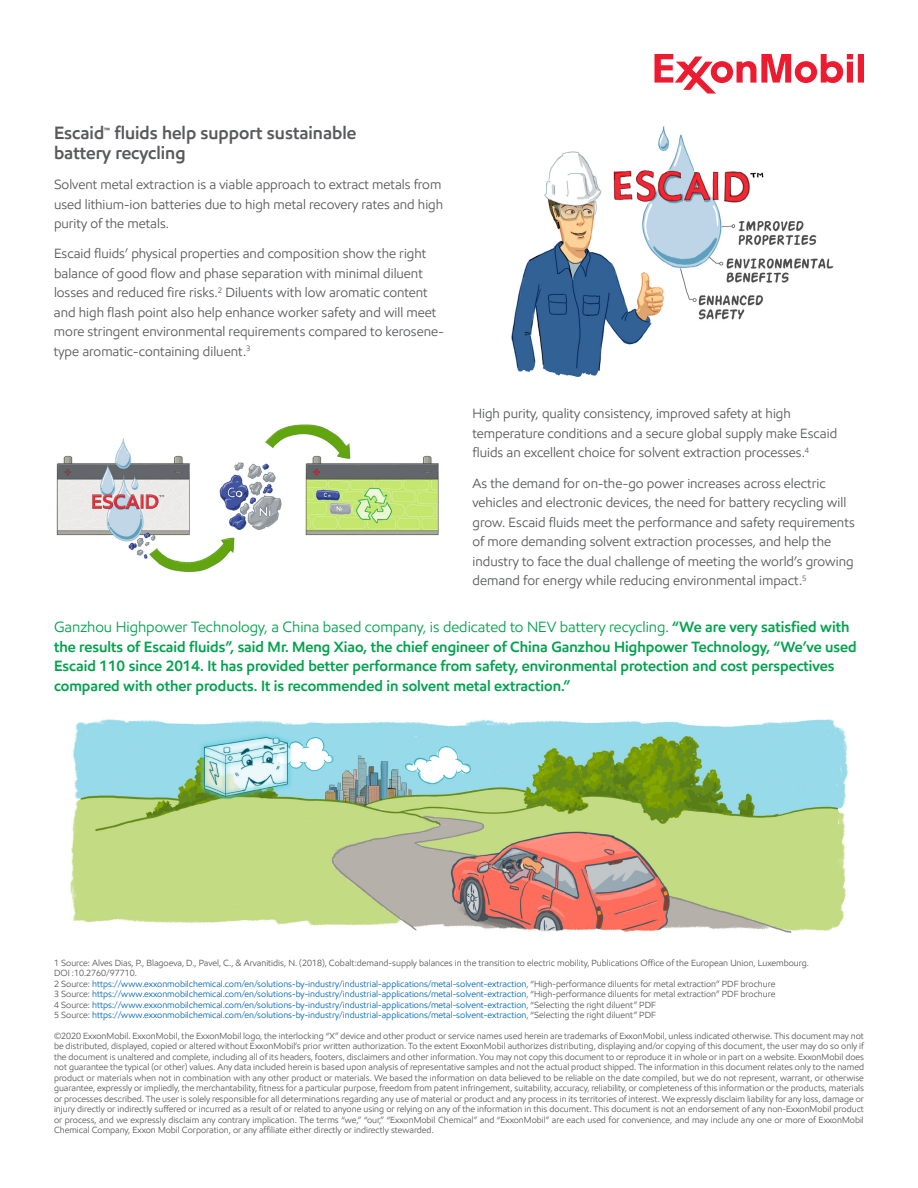
<style>
.page{position:relative;width:918px;height:1188px;background:#fff}
.page>*{position:absolute;margin:0;border:0;box-sizing:border-box;transform-origin:0 0}
.t1{font:600 18px/19.5px "E Mprint";color:#58595b}
.t2{font:600 15px/19.5px "E Mprint";color:#00a24d}
.t3{font:13.5px/19.5px "E Mprint";color:#58595b}
.t4{font:9px/10.5px "E Mprint";color:#58595b;text-align:justify}
.t5{font:9px/10.5px "E Mprint";color:#0066b3}
.s1{font-weight:400}
.s2{color:#58595b}
</style>
<div class="page">
<svg style="left:654px;top:54px;width:210px;height:40px"></svg>
<img style="left:511px;top:126px;width:323px;height:251px">
<img style="left:56px;top:424px;width:383px;height:148px">
<img style="left:70px;top:719px;width:778px;height:214px">
<h1 class="t1" style="left:54px;top:123px;width:304px">Escaid™ fluids help support sustainable battery recycling</h1>
<h3 class="t3" style="left:54px;top:175px;width:391px">Solvent metal extraction is a viable approach to extract metals from used lithium-ion batteries due to high metal recovery rates and high purity of the metals.</h3>
<p class="t3" style="left:54px;top:244px;width:391px">Escaid fluids’ physical properties and composition show the right balance of good flow and phase separation with minimal diluent losses and reduced fire risks.<sup>2</sup> Diluents with low aromatic content and high flash point also help enhance worker safety and will meet more stringent environmental requirements compared to kerosene&shy;type aromatic-containing diluent.<sup>3</sup></p>
<h3 class="t3" style="left:472px;top:404px;width:366px">High purity, quality consistency, improved safety at high temperature conditions and a secure global supply make Escaid fluids an excellent choice for solvent extraction processes.<sup>4</sup></h3>
<p class="t3" style="left:472px;top:473px;width:384px">As the demand for on-the-go power increases across electric vehicles and electronic devices, the need for battery recycling will grow. Escaid fluids meet the performance and safety requirements of more demanding solvent extraction processes, and help the industry to face the dual challenge of meeting the world’s growing demand for energy while reducing environmental impact.<sup>5</sup></p>
<p class="t2" style="left:54px;top:617px;width:804px"><span class="s1">Ganzhou Highpower Technology, a China based company, is dedicated to NEV battery recycling.</span> “We are very satisfied with the results of Escaid fluids”, said Mr. Meng Xiao, the chief engineer of China Ganzhou Highpower Technology, “We’ve used Escaid 110 since 2014. It has provided better performance from safety, environmental protection and cost perspectives compared with other products. It is recommended in solvent metal extraction.”</p>
<p class="t5" style="left:54px;top:957px;width:757px"><span class="s2">1 Source: Alves Dias, P., Blagoeva, D., Pavel, C., &amp; Arvanitidis, N. (2018), Cobalt:demand-supply balances in the transition to electric mobility, Publications Office of the European Union, Luxembourg.<br>DOI :10.2760/97710.<br>2 Source:</span> https://www.exxonmobilchemical.com/en/solutions-by-industry/industrial-applications/metal-solvent-extraction<span class="s2">, “High-performance diluents for metal extraction” PDF brochure<br>3 Source:</span> https://www.exxonmobilchemical.com/en/solutions-by-industry/industrial-applications/metal-solvent-extraction<span class="s2">, “High-performance diluents for metal extraction” PDF brochure<br>4 Source:</span> https://www.exxonmobilchemical.com/en/solutions-by-industry/industrial-applications/metal-solvent-extraction<span class="s2">, “Selecting the right diluent” PDF<br>5 Source:</span> https://www.exxonmobilchemical.com/en/solutions-by-industry/industrial-applications/metal-solvent-extraction<span class="s2">, “Selecting the right diluent” PDF</span></p>
<p class="t4" style="left:54px;top:1030px;width:812px">©2020 ExxonMobil. ExxonMobil, the ExxonMobil logo, the interlocking “X” device and other product or service names used herein are trademarks of ExxonMobil, unless indicated otherwise. This document may not be distributed, displayed, copied or altered without ExxonMobil’s prior written authorization. To the extent ExxonMobil authorizes distributing, displaying and/or copying of this document, the user may do so only if the document is unaltered and complete, including all of its headers, footers, disclaimers and other information. You may not copy this document to or reproduce it in whole or in part on a website. ExxonMobil does not guarantee the typical (or other) values. Any data included herein is based upon analysis of representative samples and not the actual product shipped. The information in this document relates only to the named product or materials when not in combination with any other product or materials. We based the information on data believed to be reliable on the date compiled, but we do not represent, warrant, or otherwise guarantee, expressly or impliedly, the merchantability, fitness for a particular purpose, freedom from patent infringement, suitability, accuracy, reliability, or completeness of this information or the products, materials or processes described. The user is solely responsible for all determinations regarding any use of material or product and any process in its territories of interest. We expressly disclaim liability for any loss, damage or injury directly or indirectly suffered or incurred as a result of or related to anyone using or relying on any of the information in this document. This document is not an endorsement of any non-ExxonMobil product or process, and we expressly disclaim any contrary implication. The terms “we,” “our,” “ExxonMobil Chemical” and “ExxonMobil” are each used for convenience, and may include any one or more of ExxonMobil Chemical Company, Exxon Mobil Corporation, or any affiliate either directly or indirectly stewarded.</p>
</div>
